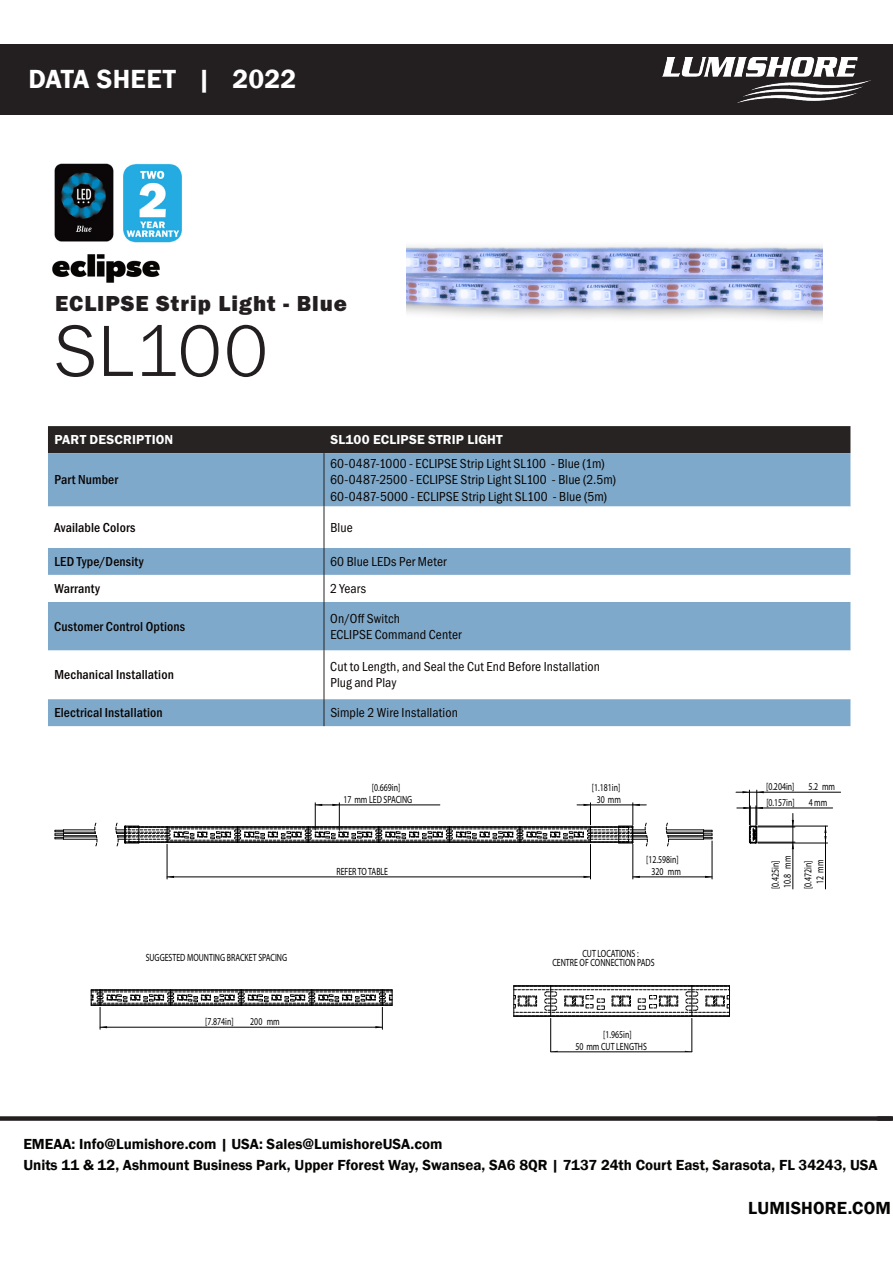
<style>
.page{position:relative;width:893px;height:1263px;background:#fff}
.page>*{position:absolute;margin:0;border:0;box-sizing:border-box;transform-origin:0 0}
.Product_Description{font:300 75px "Franklin Gothic URW";letter-spacing:.02em;color:#231f20}
.t1{font:600 27px "Franklin Gothic";letter-spacing:.01em;color:#fff}
.Product_Description-2{font:22.5px "Franklin Gothic URW Hea";letter-spacing:.045em;color:#231f20}
.t2{font:600 18px "Franklin Gothic";letter-spacing:.01em;color:#040503}
.t3{font:600 15px/21px "Franklin Gothic";color:#040503}
.Product_Description-3{font:13.5px "Franklin Gothic URW Cond";letter-spacing:.01em;color:#080302}
.Specs_Txt{font:500 13.5px "Franklin Gothic URW Cond";letter-spacing:.01em;color:#080302}
.Header{font:13.5px "Franklin Gothic URW Dem";letter-spacing:.015em;color:#fff}
.t4{font:10.5px/11.7px "Myriad Pro";color:#000;scale:.75 1}
</style>
<div class="page">
<div style="left:878px;top:1116px;width:15px;height:5px;background:#231f20"></div>
<div style="left:0;top:1116px;width:891px;height:5px;background:#231f20"></div>
<div style="left:0;top:45px;width:893px;height:70px;background:#231f20"></div>
<img style="left:662px;top:57px;width:208px;height:45px">
<div style="left:48px;top:426px;width:802px;height:27px;background:#282323"></div>
<div style="left:48px;top:453px;width:802px;height:273px;background:#7ea9ca"></div>
<svg style="left:48px;top:506px;width:802px;height:193px"></svg>
<hr style="left:324px;top:453px;width:1px;height:53px;background:#282323">
<hr style="left:324px;top:506px;width:1px;height:42px;background:#282323">
<svg style="left:324px;top:548px;width:1px;height:54px"></svg>
<hr style="left:324px;top:602px;width:1px;height:48px;background:#282323">
<hr style="left:324px;top:650px;width:1px;height:49px;background:#282323">
<svg style="left:324px;top:699px;width:1px;height:27px"></svg>
<img style="left:123px;top:164px;width:59px;height:79px">
<img style="left:52px;top:254px;width:108px;height:29px">
<hr style="left:667px;top:832px;width:37px;height:1px;background:#000">
<hr style="left:666px;top:829px;width:38px;height:1px;background:#000">
<hr style="left:668px;top:835px;width:36px;height:1px;background:#000">
<hr style="left:667px;top:833px;width:37px;height:1px;background:#000">
<hr style="left:668px;top:839px;width:36px;height:1px;background:#000">
<hr style="left:668px;top:837px;width:36px;height:1px;background:#000">
<svg style="left:703px;top:830px;width:10px;height:9px"></svg>
<hr style="left:63px;top:829px;width:32px;height:1px;background:#000">
<hr style="left:63px;top:832px;width:32px;height:1px;background:#000">
<hr style="left:63px;top:833px;width:32px;height:1px;background:#000">
<hr style="left:63px;top:835px;width:33px;height:1px;background:#000">
<hr style="left:63px;top:837px;width:34px;height:1px;background:#000">
<hr style="left:63px;top:839px;width:34px;height:1px;background:#000">
<svg style="left:55px;top:830px;width:9px;height:9px"></svg>
<hr style="left:633px;top:844px;width:1px;height:35px;background:#000">
<hr style="left:712px;top:841px;width:1px;height:38px;background:#000">
<hr style="left:633px;top:877px;width:79px;height:1px;background:#000">
<hr style="left:167px;top:844px;width:1px;height:35px;background:#000">
<hr style="left:590px;top:844px;width:1px;height:35px;background:#000">
<hr style="left:167px;top:877px;width:423px;height:1px;background:#000">
<svg style="left:94px;top:823px;width:3px;height:23px"></svg>
<svg style="left:116px;top:803px;width:532px;height:43px"></svg>
<svg style="left:666px;top:823px;width:3px;height:23px"></svg>
<hr style="left:758px;top:826px;width:70px;height:1px;background:#000">
<hr style="left:758px;top:843px;width:70px;height:1px;background:#000">
<svg style="left:824px;top:826px;width:2px;height:17px"></svg>
<hr style="left:825px;top:843px;width:1px;height:46px;background:#000">
<hr style="left:749px;top:790px;width:1px;height:35px;background:#000">
<hr style="left:756px;top:790px;width:1px;height:35px;background:#000">
<svg style="left:736px;top:791px;width:28px;height:2px"></svg>
<hr style="left:757px;top:792px;width:84px;height:1px;background:#000">
<hr style="left:758px;top:827px;width:37px;height:1px;background:#000">
<hr style="left:758px;top:842px;width:37px;height:1px;background:#000">
<svg style="left:792px;top:813px;width:2px;height:36px"></svg>
<hr style="left:793px;top:842px;width:1px;height:47px;background:#000">
<svg style="left:737px;top:806px;width:26px;height:38px"></svg>
<hr style="left:756px;top:808px;width:77px;height:1px;background:#000">
<svg style="left:91px;top:990px;width:302px;height:39px"></svg>
<hr style="left:100px;top:1027px;width:282px;height:1px;background:#000">
<hr style="left:513px;top:986px;width:1px;height:30px;background:#000">
<hr style="left:729px;top:986px;width:1px;height:30px;background:#000">
<hr style="left:692px;top:985px;width:37px;height:1px;background:#000">
<hr style="left:551px;top:985px;width:141px;height:1px;background:#000">
<hr style="left:514px;top:985px;width:37px;height:1px;background:#000">
<svg style="left:514px;top:986px;width:215px;height:31px"></svg>
<hr style="left:550px;top:1018px;width:1px;height:34px;background:#000">
<hr style="left:692px;top:1018px;width:1px;height:34px;background:#000">
<hr style="left:551px;top:1051px;width:141px;height:1px;background:#000">
<img style="left:406px;top:245px;width:417px;height:197px">
<img style="left:54px;top:164px;width:59px;height:78px">
<h2 class="t1" style="left:28px;top:63px;width:270px">DATA SHEET | 2022</h2>
<p class="Product_Description-2" style="left:55px;top:289px;width:293px">ECLIPSE Strip Light - Blue</p>
<p class="Product_Description" style="left:54px;top:304px;width:215px">SL100</p>
<p class="Header" style="left:54px;top:431px;width:120px">PART DESCRIPTION</p>
<p class="Header" style="left:331px;top:431px;width:174px">SL100 ECLIPSE STRIP LIGHT</p>
<p class="Specs_Txt" style="left:54px;top:470px;width:65px">Part Number</p>
<p class="Product_Description-3" style="left:330px;top:454px;width:276px">60-0487-1000 - ECLIPSE Strip Light SL100 - Blue (1m)</p>
<p class="Product_Description-3" style="left:330px;top:470px;width:287px">60-0487-2500 - ECLIPSE Strip Light SL100 - Blue (2.5m)</p>
<p class="Product_Description-3" style="left:330px;top:486px;width:278px">60-0487-5000 - ECLIPSE Strip Light SL100 - Blue (5m)</p>
<p class="Specs_Txt" style="left:54px;top:517px;width:83px">Available Colors</p>
<p class="Product_Description-3" style="left:330px;top:517px;width:24px">Blue</p>
<p class="Specs_Txt" style="left:54px;top:552px;width:91px">LED Type/Density</p>
<p class="Product_Description-3" style="left:330px;top:552px;width:118px">60 Blue LEDs Per Meter</p>
<p class="Specs_Txt" style="left:54px;top:579px;width:47px">Warranty</p>
<p class="Product_Description-3" style="left:330px;top:579px;width:38px">2 Years</p>
<p class="Specs_Txt" style="left:54px;top:616px;width:132px">Customer Control Options</p>
<p class="Product_Description-3" style="left:330px;top:608px;width:71px">On/Off Switch</p>
<p class="Product_Description-3" style="left:330px;top:625px;width:133px">ECLIPSE Command Center</p>
<p class="Specs_Txt" style="left:54px;top:665px;width:121px">Mechanical Installation</p>
<p class="Product_Description-3" style="left:330px;top:657px;width:271px">Cut to Length, and Seal the Cut End Before Installation</p>
<p class="Product_Description-3" style="left:330px;top:673px;width:68px">Plug and Play</p>
<p class="Specs_Txt" style="left:54px;top:703px;width:110px">Electrical Installation</p>
<p class="Product_Description-3" style="left:330px;top:703px;width:129px">Simple 2 Wire Installation</p>
<p class="t4" style="left:343px;top:781px;width:93px;text-indent:28px">[0.669in]<br>17 mm LED SPACING</p>
<p class="t4" style="left:592px;top:781px;width:40px;text-align:center">[1.181in]<br>30 mm</p>
<p class="t4" style="left:766px;top:780px;width:39px">[0.204in]</p>
<p class="t4" style="left:808px;top:780px;width:37px">5.2 mm</p>
<p class="t4" style="left:766px;top:796px;width:39px">[0.157in]</p>
<p class="t4" style="left:809px;top:796px;width:26px">4mm</p>
<p class="t4" style="left:646px;top:853px;width:45px">[12.598in]</p>
<p class="t4" style="left:769px;top:889px;width:46px;rotate:-90deg">[0.425in]<br>10.8 mm</p>
<p class="t4" style="left:336px;top:865px;width:70px">REFER TO TABLE</p>
<p class="t4" style="left:651px;top:865px;width:41px">320 mm</p>
<p class="t4" style="left:802px;top:889px;width:40px;text-align:center;rotate:-90deg">[0.472in]<br>12 mm</p>
<p class="t4" style="left:146px;top:951px;width:190px">SUGGESTED MOUNTING BRACKET SPACING</p>
<p class="t4" style="left:552px;top:948px;width:138px;line-height:9.6px;text-indent:30px">CUT LOCATIONS :<br>CENTRE OF CONNECTION PADS</p>
<p class="t4" style="left:205px;top:1015px;width:39px">[7.874in]</p>
<p class="t4" style="left:250px;top:1015px;width:41px">200 mm</p>
<p class="t4" style="left:575px;top:1028px;width:97px;text-indent:28px">[1.965in]<br>50 mm CUT LENGTHS</p>
<p class="t3" style="left:23px;top:1134px;width:856px">EMEAA: Info@Lumishore.com | USA: Sales@LumishoreUSA.com<br>Units 11 &amp; 12, Ashmount Business Park, Upper Fforest Way, Swansea, SA6 8QR | 7137 24th Court East, Sarasota, FL 34243, USA</p>
<h3 class="t2" style="left:748px;top:1196px;width:144px">LUMISHORE.COM</h3>
</div>
